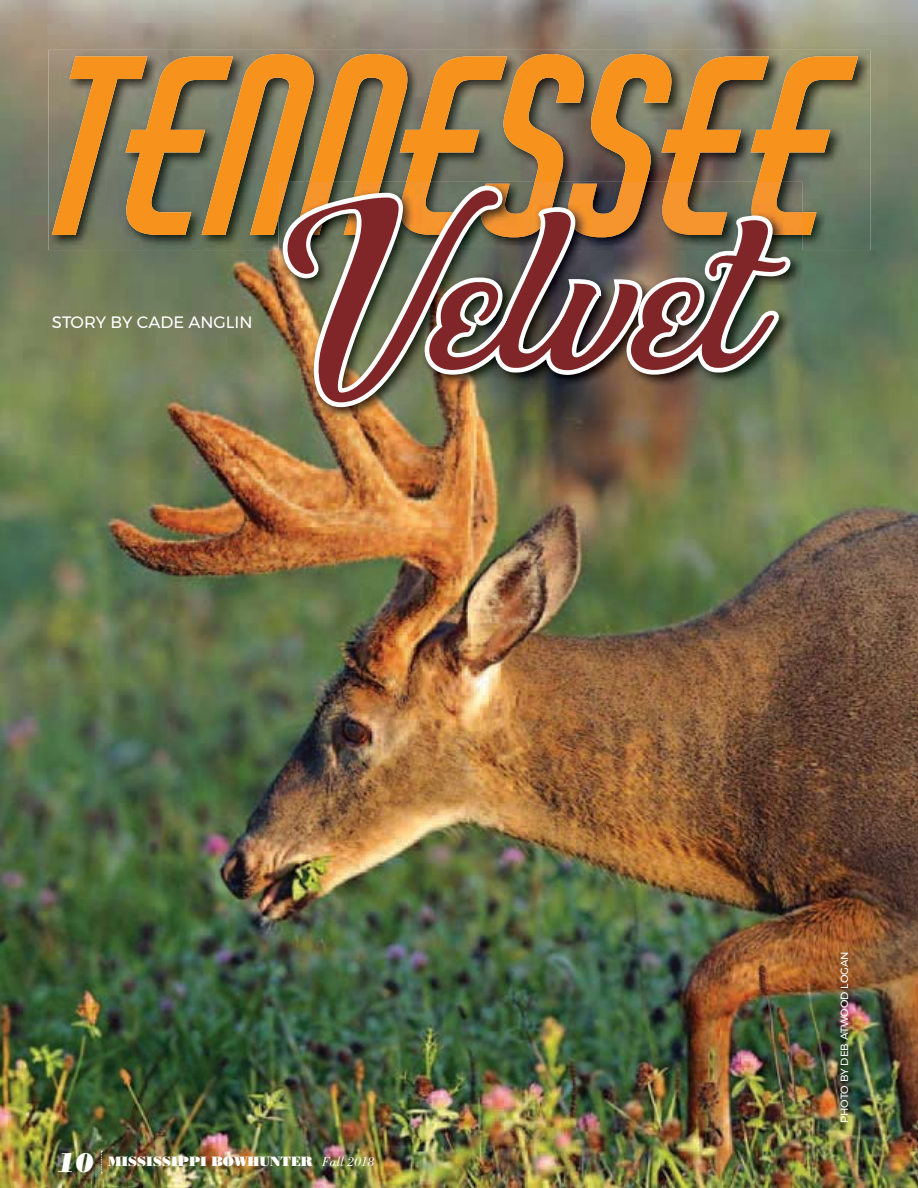
<style>
.page{position:relative;width:918px;height:1188px;background:#fff}
.page>*{position:absolute;margin:0;border:0;box-sizing:border-box;transform-origin:0 0}
.t1{font:16.5px "Montserrat";color:#fff}
.t2{font:13.5px "Bodoni Poster";color:#fff}
.t3{font:10.5px "Montserrat";color:#fff}
.s1{font-style:italic;font-size:27px}
.s2{font-family:"Bodoni";font-style:italic}
</style>
<div class="page">
<img style="left:0;top:0;width:918px;height:1188px">
<svg style="left:101px;top:1151px;width:1px;height:23px"></svg>
<img style="left:48px;top:50px;width:257px;height:200px">
<img style="left:305px;top:50px;width:565px;height:150px">
<img style="left:803px;top:200px;width:67px;height:50px">
<svg style="left:52px;top:54px;width:806px;height:183px;background:#aa7e41"></svg>
<img style="left:279px;top:237px;width:524px;height:183px">
<img style="left:279px;top:182px;width:524px;height:55px">
<img style="left:280px;top:183px;width:225px;height:226px">
<svg style="left:786px;top:205px;width:8px;height:172px"></svg>
<img style="left:288px;top:190px;width:498px;height:212px">
<p class="t1" style="left:52px;top:313px;width:202px">STORY BY CADE ANGLIN</p>
<p class="t2" style="left:58px;top:1157px;width:318px"><span class="s1">10</span> MISSISSIPPI BOWHUNTER <span class="s2">Fall 2018</span></p>
<p class="t3" style="left:838px;top:1123px;width:173px;rotate:-90deg">PHOTO BY DEB ATWOOD LOGAN</p>
</div>
